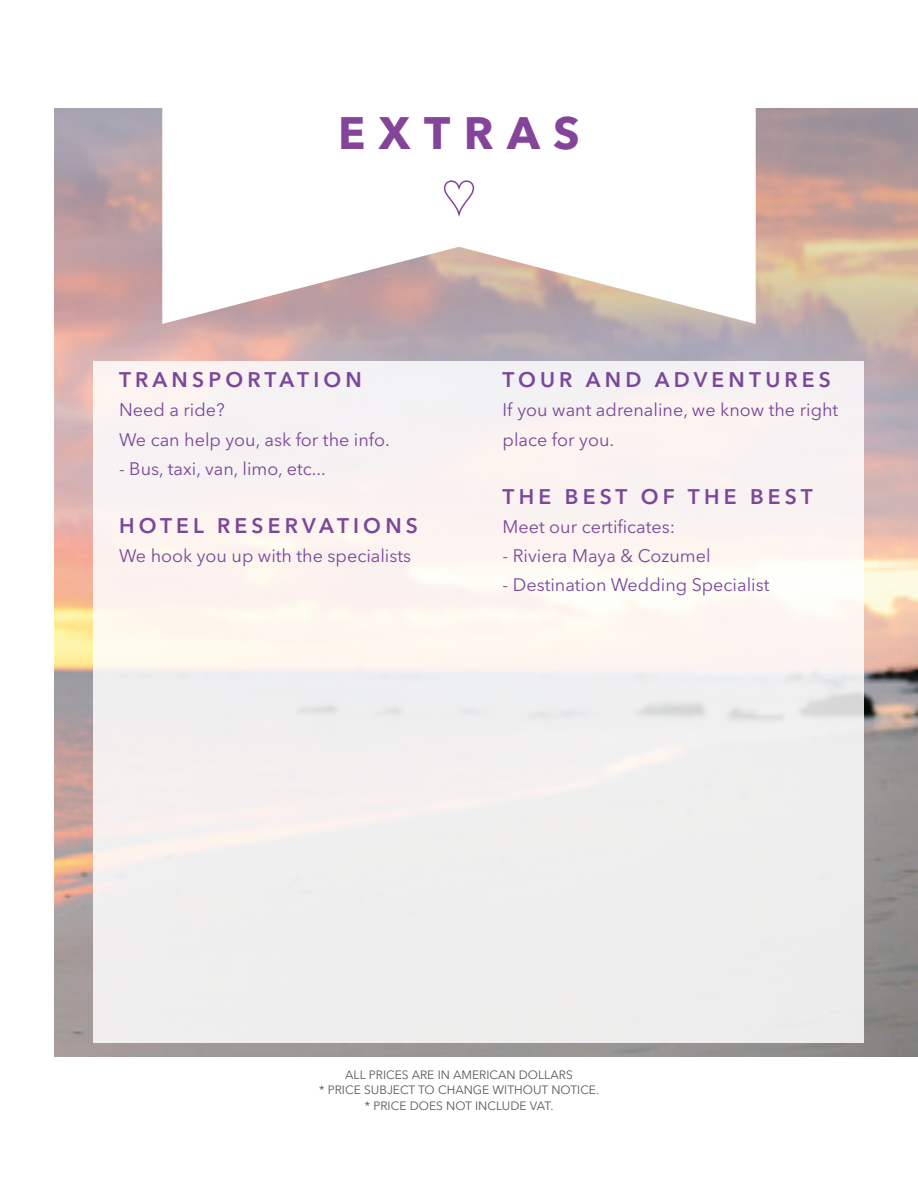
<style>
.page{position:relative;width:918px;height:1188px;background:#fff}
.page>*{position:absolute;margin:0;border:0;box-sizing:border-box;transform-origin:0 0}
.t1{font:700 45px "Avenir Next LT Pro";letter-spacing:.3em;color:#84449a}
.t2{font:600 21px "Avenir Next LT Pro";letter-spacing:.2em;color:#7b479c}
.t3{font:18px/29.1px "Avenir Next LT Pro";color:#7b479c}
.t4{font:12px/15.3px "Avenir Next LT Pro";color:#57585a;text-align:center}
</style>
<div class="page">
<img style="left:54px;top:108px;width:864px;height:948px">
<div style="left:94px;top:361px;width:770px;height:681px;background:#f3f0ef"></div>
<svg style="left:162px;top:108px;width:594px;height:216px"></svg>
<svg style="left:443px;top:180px;width:32px;height:40px"></svg>
<h1 class="t1" style="left:338px;top:105px;width:243px">EXTRAS</h1>
<p class="t2" style="left:119px;top:367px;width:244px">TRANSPORTATION</p>
<p class="t3" style="left:119px;top:396px;width:272px">Need a ride?<br>We can help you, ask for the info.</p>
<p class="t3" style="left:119px;top:454px;width:208px">- Bus, taxi, van, limo, etc...</p>
<p class="t2" style="left:119px;top:513px;width:300px">HOTEL RESERVATIONS</p>
<p class="t3" style="left:119px;top:541px;width:294px">We hook you up with the specialists</p>
<p class="t2" style="left:503px;top:367px;width:330px">TOUR AND ADVENTURES</p>
<p class="t3" style="left:503px;top:396px;width:337px">If you want adrenaline, we know the right place for you.</p>
<p class="t2" style="left:503px;top:484px;width:312px">THE BEST OF THE BEST</p>
<p class="t3" style="left:503px;top:512px;width:174px">Meet our certificates:</p>
<p class="t3" style="left:503px;top:541px;width:210px">- Riviera Maya &amp; Cozumel</p>
<p class="t3" style="left:503px;top:570px;width:268px">- Destination Wedding Specialist</p>
<p class="t4" style="left:319px;top:1067px;width:282px">ALL PRICES ARE IN AMERICAN DOLLARS<br>* PRICE SUBJECT TO CHANGE WITHOUT NOTICE. * PRICE DOES NOT INCLUDE VAT.</p>
</div>
